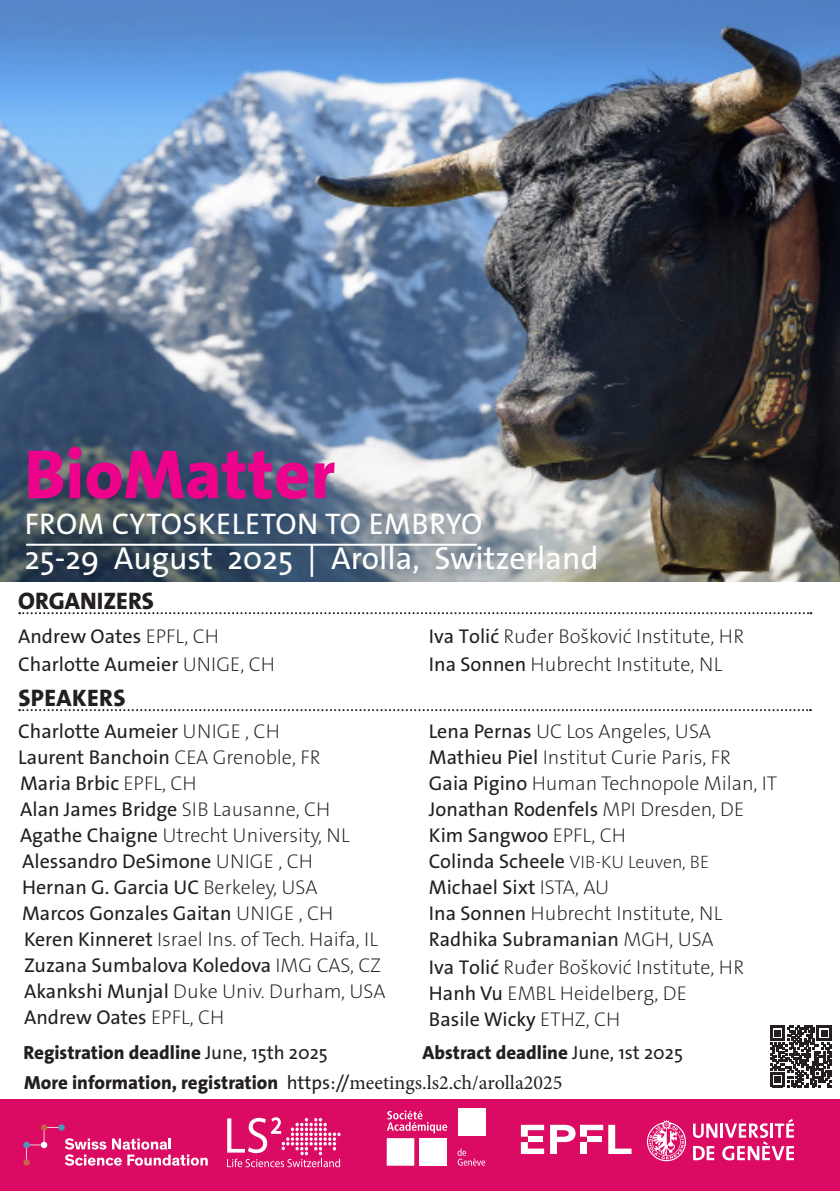
<style>
.page{position:relative;width:840px;height:1191px;background:#fff}
.page>*{position:absolute;margin:0;border:0;box-sizing:border-box;transform-origin:0 0}
.t1{font:800 70px "The Sans Os F";color:#ed028c}
.t2{font:32px "The Sans Os F";color:#fff}
.t3{font:30px "The Sans Os F";letter-spacing:.02em;color:#fff}
.t4{font:800 24px "The Sans Os F";color:#231f20}
.t5{font:800 24px "The Sans Os F";letter-spacing:.02em;color:#231f20}
.t6{font:20px "The Sans Os F";color:#231f20}
.t7{font:200 20px "The Sans Os F";color:#231f20}
.t8{font:800 19px "The Sans Os F";color:#231f20}
.t9{font:200 18px "The Sans Os F";color:#231f20}
.s1{font-weight:200}
.s2{font-weight:400}
.s3{font-weight:400;font-size:20px}
.s4{font-family:"Minion Pro";font-weight:400;font-size:20px}
</style>
<div class="page">
<img style="left:0;top:0;width:839px;height:582px">
<div style="left:0;top:1099px;width:839px;height:92px;background:#db0a62"></div>
<svg style="left:646px;top:1119px;width:39px;height:42px"></svg>
<svg style="left:693px;top:1119px;width:100px;height:41px"></svg>
<hr style="left:26px;top:544px;width:450px;height:2px;background:#fff">
<svg style="left:23px;top:1124px;width:185px;height:41px"></svg>
<svg style="left:227px;top:1117px;width:113px;height:50px"></svg>
<svg style="left:387px;top:1110px;width:60px;height:23px"></svg>
<div style="left:386px;top:1138px;width:28px;height:27px;background:#fff"></div>
<div style="left:419px;top:1138px;width:28px;height:27px;background:#fff"></div>
<div style="left:457px;top:1107px;width:28px;height:28px;background:#fff"></div>
<svg style="left:457px;top:1148px;width:28px;height:17px"></svg>
<svg style="left:520px;top:1124px;width:111px;height:30px"></svg>
<div style="left:579px;top:1142px;width:7px;height:12px;background:#fff"></div>
<div style="left:586px;top:1136px;width:15px;height:6px;background:#fff"></div>
<svg style="left:770px;top:1025px;width:61px;height:62px"></svg>
<svg style="left:19px;top:709px;width:791px;height:2px"></svg>
<svg style="left:19px;top:612px;width:792px;height:2px"></svg>
<p class="t1" style="left:24px;top:429px;width:312px">BioMatter</p>
<p class="t3" style="left:25px;top:505px;width:459px">FROM CYTOSKELETON TO EMBRYO</p>
<p class="t2" style="left:24px;top:538px;width:575px">25-29 August 2025 | Arolla, Switzerland</p>
<p class="t4" style="left:18px;top:586px;width:137px">ORGANIZERS</p>
<p class="t6" style="left:18px;top:623px;width:202px">Andrew Oates <span class="s1">EPFL, CH</span></p>
<p class="t6" style="left:18px;top:651px;width:258px">Charlotte Aumeier <span class="s1">UNIGE, CH</span></p>
<p class="t5" style="left:18px;top:682px;width:109px">SPEAKERS</p>
<p class="t6" style="left:18px;top:718px;width:263px">Charlotte Aumeier <span class="s1">UNIGE , CH</span></p>
<p class="t6" style="left:18px;top:744px;width:304px">Laurent Banchoin <span class="s1">CEA Grenoble, FR</span></p>
<p class="t6" style="left:20px;top:770px;width:178px">Maria Brbic <span class="s1">EPFL, CH</span></p>
<p class="t6" style="left:20px;top:796px;width:311px">Alan James Bridge <span class="s1">SIB Lausanne, CH</span></p>
<p class="t7" style="left:20px;top:822px;width:331px"><span class="s2">Agathe Chaigne</span> Utrecht University, NL</p>
<p class="t6" style="left:22px;top:848px;width:292px">Alessandro DeSimone <span class="s1">UNIGE , CH</span></p>
<p class="t6" style="left:22px;top:874px;width:297px">Hernan G. Garcia UC <span class="s1">Berkeley, USA</span></p>
<p class="t6" style="left:22px;top:900px;width:312px">Marcos Gonzales Gaitan <span class="s1">UNIGE , CH</span></p>
<p class="t7" style="left:24px;top:926px;width:355px"><span class="s2">Keren Kinneret</span> Israel Ins. of Tech. Haifa, IL</p>
<p class="t6" style="left:24px;top:952px;width:358px">Zuzana Sumbalova Koledova <span class="s1">IMG CAS, CZ</span></p>
<p class="t7" style="left:24px;top:978px;width:362px"><span class="s2">Akankshi Munjal</span> Duke Univ. Durham, USA</p>
<p class="t6" style="left:24px;top:1004px;width:201px">Andrew Oates <span class="s1">EPFL, CH</span></p>
<p class="t7" style="left:429px;top:623px;width:316px"><span class="s2">Iva Tolić</span> Ruđer Bošković Institute, HR</p>
<p class="t7" style="left:429px;top:651px;width:294px"><span class="s2">Ina Sonnen</span> Hubrecht Institute, NL</p>
<p class="t7" style="left:429px;top:718px;width:283px"><span class="s2">Lena Pernas</span> UC Los Angeles, USA</p>
<p class="t7" style="left:429px;top:744px;width:303px"><span class="s2">Mathieu Piel</span> Institut Curie Paris, FR</p>
<p class="t7" style="left:429px;top:770px;width:349px"><span class="s2">Gaia Pigino</span> Human Technopole Milan, IT</p>
<p class="t6" style="left:429px;top:796px;width:316px">Jonathan Rodenfels <span class="s1">MPI Dresden, DE</span></p>
<p class="t6" style="left:429px;top:822px;width:198px">Kim Sangwoo <span class="s1">EPFL, CH</span></p>
<p class="t9" style="left:429px;top:850px;width:281px"><span class="s3">Colinda Scheele</span> VIB-KU Leuven, BE</p>
<p class="t6" style="left:429px;top:874px;width:181px">Michael Sixt <span class="s1">ISTA, AU</span></p>
<p class="t7" style="left:429px;top:900px;width:294px"><span class="s2">Ina Sonnen</span> Hubrecht Institute, NL</p>
<p class="t6" style="left:429px;top:926px;width:286px">Radhika Subramanian <span class="s1">MGH, USA</span></p>
<p class="t7" style="left:429px;top:954px;width:316px"><span class="s2">Iva Tolić</span> Ruđer Bošković Institute, HR</p>
<p class="t7" style="left:429px;top:980px;width:259px"><span class="s2">Hanh Vu</span> EMBL Heidelberg, DE</p>
<p class="t6" style="left:429px;top:1006px;width:193px">Basile Wicky <span class="s1">ETHZ, CH</span></p>
<p class="t8" style="left:23px;top:1040px;width:306px">Registration deadline <span class="s2">June, 15th 2025</span></p>
<p class="t8" style="left:422px;top:1040px;width:262px">Abstract deadline <span class="s2">June, 1st 2025</span></p>
<p class="t8" style="left:24px;top:1070px;width:539px">More information, registration <span class="s2">https://</span><span class="s4">meetings.ls2.ch/arolla2025</span></p>
</div>
